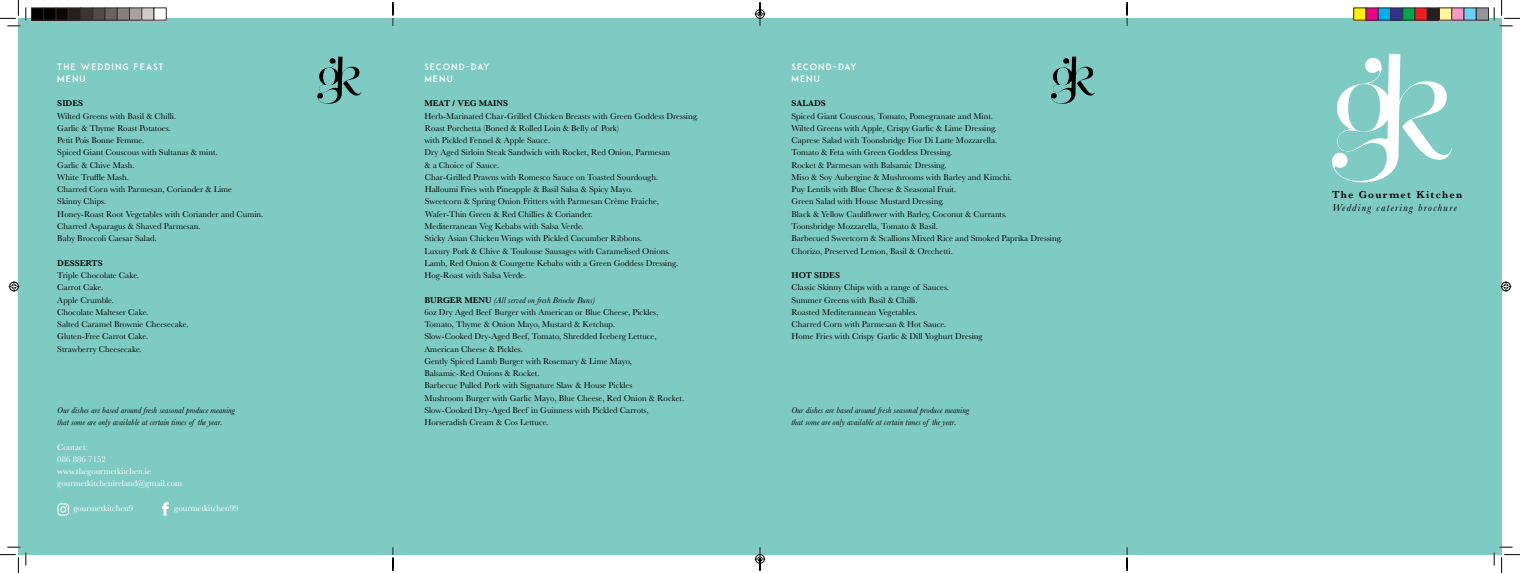
<style>
.page{position:relative;width:1520px;height:573px;background:#fff}
.page>*{position:absolute;margin:0;border:0;box-sizing:border-box;transform-origin:0 0}
.t1{font:italic 10.5px "Baskerville";letter-spacing:.125em;color:#000}
.t2{font:600 10.5px "Baskerville";letter-spacing:.125em;color:#000}
.t3{font:8.75px/12.2px "Baskerville";color:#000}
.t4{font:italic 8.75px/12.2px "Baskerville";color:#000}
.t5{font:8.75px/12.2px "Baskerville";color:#fff}
.t6{font:8.75px/12.2px "ADAM.CGPRO";letter-spacing:.125em;color:#fff}
.t7{font:600 8.75px "Baskerville";color:#000}
.s1{color:#7ecbc3}
.s2{font-weight:600}
.s3{font-style:italic}
</style>
<div class="page">
<div style="left:18px;top:18px;width:1484px;height:536px;background:#7ecbc3"></div>
<svg style="left:1332px;top:54px;width:120px;height:128px"></svg>
<svg style="left:317px;top:57px;width:44px;height:47px"></svg>
<svg style="left:1051px;top:57px;width:44px;height:47px"></svg>
<svg style="left:57px;top:503px;width:12px;height:12px"></svg>
<svg style="left:162px;top:502px;width:7px;height:13px"></svg>
<svg style="left:0;top:0;width:27px;height:27px"></svg>
<svg style="left:0;top:546px;width:27px;height:26px"></svg>
<svg style="left:1494px;top:0;width:26px;height:27px"></svg>
<svg style="left:1494px;top:546px;width:26px;height:26px"></svg>
<svg style="left:9px;top:281px;width:10px;height:10px"></svg>
<svg style="left:1501px;top:281px;width:10px;height:10px"></svg>
<div style="left:32px;top:8px;width:12px;height:12px;background:#000"></div>
<div style="left:31px;top:7px;width:13px;height:14px;border:1px solid #302a28"></div>
<div style="left:44px;top:8px;width:12px;height:12px;background:#000"></div>
<div style="left:43px;top:7px;width:13px;height:14px;border:1px solid #302a28"></div>
<div style="left:56px;top:8px;width:12px;height:12px;background:#0c0806"></div>
<div style="left:56px;top:7px;width:13px;height:14px;border:1px solid #302a28"></div>
<div style="left:68px;top:8px;width:13px;height:12px;background:#251f1c"></div>
<div style="left:68px;top:7px;width:13px;height:14px;border:1px solid #302a28"></div>
<div style="left:81px;top:8px;width:12px;height:12px;background:#3b3532"></div>
<div style="left:80px;top:7px;width:13px;height:14px;border:1px solid #302a28"></div>
<div style="left:93px;top:8px;width:12px;height:12px;background:#524a47"></div>
<div style="left:92px;top:7px;width:13px;height:14px;border:1px solid #302a28"></div>
<div style="left:105px;top:8px;width:12px;height:12px;background:#6b6360"></div>
<div style="left:105px;top:7px;width:13px;height:14px;border:1px solid #302a28"></div>
<div style="left:117px;top:8px;width:13px;height:12px;background:#867f7c"></div>
<div style="left:117px;top:7px;width:13px;height:14px;border:1px solid #302a28"></div>
<div style="left:130px;top:8px;width:12px;height:12px;background:#a7a2a0"></div>
<div style="left:129px;top:7px;width:13px;height:14px;border:1px solid #302a28"></div>
<div style="left:142px;top:8px;width:12px;height:12px;background:#cfcbca"></div>
<div style="left:141px;top:7px;width:13px;height:14px;border:1px solid #302a28"></div>
<div style="left:154px;top:8px;width:12px;height:12px;background:#fff"></div>
<div style="left:154px;top:7px;width:13px;height:14px;border:1px solid #302a28"></div>
<div style="left:1354px;top:8px;width:12px;height:12px;background:#fff101"></div>
<div style="left:1353px;top:7px;width:13px;height:14px;border:1px solid #302a28"></div>
<div style="left:1366px;top:8px;width:12px;height:12px;background:#ed028c"></div>
<div style="left:1378px;top:8px;width:12px;height:12px;background:#00aeef"></div>
<div style="left:1378px;top:7px;width:13px;height:14px;border:1px solid #302a28"></div>
<div style="left:1390px;top:8px;width:13px;height:12px;background:#2e3092"></div>
<div style="left:1390px;top:7px;width:13px;height:14px;border:1px solid #302a28"></div>
<div style="left:1403px;top:8px;width:12px;height:12px;background:#00a54f"></div>
<div style="left:1402px;top:7px;width:13px;height:14px;border:1px solid #302a28"></div>
<div style="left:1415px;top:8px;width:12px;height:12px;background:#ee1d23"></div>
<div style="left:1427px;top:8px;width:12px;height:12px;background:#231f20"></div>
<div style="left:1427px;top:7px;width:13px;height:14px;border:1px solid #302a28"></div>
<div style="left:1439px;top:8px;width:13px;height:12px;background:#fff79a"></div>
<div style="left:1439px;top:7px;width:13px;height:14px;border:1px solid #302a28"></div>
<div style="left:1452px;top:8px;width:12px;height:12px;background:#f499c2"></div>
<div style="left:1451px;top:7px;width:13px;height:14px;border:1px solid #302a28"></div>
<div style="left:1464px;top:8px;width:12px;height:12px;background:#6bcff6"></div>
<div style="left:1476px;top:8px;width:12px;height:12px;background:#939598"></div>
<div style="left:1476px;top:7px;width:13px;height:14px;border:1px solid #302a28"></div>
<svg style="left:392px;top:2px;width:2px;height:24px"></svg>
<svg style="left:392px;top:547px;width:2px;height:23px"></svg>
<svg style="left:755px;top:2px;width:10px;height:24px"></svg>
<svg style="left:755px;top:547px;width:10px;height:23px"></svg>
<svg style="left:1127px;top:2px;width:1px;height:24px"></svg>
<svg style="left:1127px;top:547px;width:1px;height:23px"></svg>
<p class="t6" style="left:57px;top:60px;width:108px">THE WEDDING FEAST<br>MENU</p>
<p class="t7" style="left:57px;top:98px;width:27px">SIDES</p>
<p class="t3" style="left:57px;top:110px;width:208px">Wilted Greens with Basil &amp; Chilli.<br>Garlic &amp; Thyme Roast Potatoes.<br>Petit Pois Bonne Femme.<br>Spiced Giant Couscous with Sultanas &amp; mint.<br>Garlic &amp; Chive Mash.<br>White Truffle Mash.<br>Charred Corn with Parmesan, Coriander &amp; Lime<br>Skinny Chips.<br>Honey-Roast Root Vegetables with Coriander and Cumin.<br>Charred Asparagus &amp; Shaved Parmesan.<br>Baby Broccoli Caesar Salad.</p>
<p class="t7" style="left:57px;top:258px;width:47px">DESSERTS</p>
<p class="t3" style="left:57px;top:269px;width:133px">Triple Chocolate Cake.<br>Carrot Cake.<br>Apple Crumble.<br>Chocolate Malteser Cake.<br>Salted Caramel Brownie Cheesecake.<br>Gluten-Free Carrot Cake.<br>Strawberry Cheesecake.</p>
<p class="t4" style="left:57px;top:404px;width:179px">Our dishes are based around fresh seasonal produce meaning that some are only available at certain times of the year.</p>
<p class="t5" style="left:57px;top:440px;width:126px">Contact:<br>086 886 7152 www.thegourmetkitchen.ie gourmetkitchenireland@gmail.com</p>
<p class="t5" style="left:73px;top:502px;width:61px">gourmetkitchen9</p>
<p class="t5" style="left:174px;top:502px;width:66px">gourmetkitchen99</p>
<p class="t6" style="left:424px;top:60px;width:67px">SECOND-DAY<br>MENU <span class="s1">ENU</span></p>
<p class="t7" style="left:424px;top:98px;width:85px">MEAT / VEG MAINS</p>
<p class="t3" style="left:424px;top:110px;width:275px">Herb-Marinated Char-Grilled Chicken Breasts with Green Goddess Dressing.<br>Roast Porchetta (Boned &amp; Rolled Loin &amp; Belly of Pork)<br>with Pickled Fennel &amp; Apple Sauce.<br>Dry Aged Sirloin Steak Sandwich with Rocket, Red Onion, Parmesan<br>&amp; a Choice of Sauce.<br>Char-Grilled Prawns with Romesco Sauce on Toasted Sourdough.<br>Halloumi Fries with Pineapple &amp; Basil Salsa &amp; Spicy Mayo.<br>Sweetcorn &amp; Spring Onion Fritters with Parmesan Crème Fraiche, Wafer-Thin Green &amp; Red Chillies &amp; Coriander.<br>Mediterranean Veg Kebabs with Salsa Verde.<br>Sticky Asian Chicken Wings with Pickled Cucumber Ribbons.<br>Luxury Pork &amp; Chive &amp; Toulouse Sausages with Caramelised Onions.<br>Lamb, Red Onion &amp; Courgette Kebabs with a Green Goddess Dressing.<br>Hog-Roast with Salsa Verde.</p>
<p class="t3" style="left:424px;top:293px;width:261px"><span class="s2">BURGER MENU</span> <span class="s3">(All served on fresh Brioche Buns)<br></span>6oz Dry Aged Beef Burger with American or Blue Cheese, Pickles, Tomato, Thyme &amp; Onion Mayo, Mustard &amp; Ketchup.<br>Slow-Cooked Dry-Aged Beef, Tomato, Shredded Iceberg Lettuce, American Cheese &amp; Pickles.<br>Gently Spiced Lamb Burger with Rosemary &amp; Lime Mayo,<br>Balsamic-Red Onions &amp; Rocket.<br>Barbecue Pulled Pork with Signature Slaw &amp; House Pickles<br>Mushroom Burger with Garlic Mayo, Blue Cheese, Red Onion &amp; Rocket.<br>Slow-Cooked Dry-Aged Beef in Guinness with Pickled Carrots, Horseradish Cream &amp; Cos Lettuce.</p>
<p class="t6" style="left:791px;top:60px;width:67px">SECOND-DAY<br>MENU</p>
<p class="t7" style="left:791px;top:98px;width:36px">SALADS</p>
<p class="t3" style="left:791px;top:110px;width:272px">Spiced Giant Couscous, Tomato, Pomegranate and Mint.<br>Wilted Greens with Apple, Crispy Garlic &amp; Lime Dressing.<br>Caprese Salad with Toonsbridge Fior Di Latte Mozzarella.<br>Tomato &amp; Feta with Green Goddess Dressing.<br>Rocket &amp; Parmesan with Balsamic Dressing.<br>Miso &amp; Soy Aubergine &amp; Mushrooms with Barley and Kimchi.<br>Puy Lentils with Blue Cheese &amp; Seasonal Fruit.<br>Green Salad with House Mustard Dressing.<br>Black &amp; Yellow Cauliflower with Barley, Coconut &amp; Currants.<br>Toonsbridge Mozzarella, Tomato &amp; Basil.<br>Barbecued Sweetcorn &amp; Scallions Mixed Rice and Smoked Paprika Dressing.<br>Chorizo, Preserved Lemon, Basil &amp; Orcchetti.</p>
<p class="t7" style="left:791px;top:270px;width:50px">HOT SIDES</p>
<p class="t3" style="left:791px;top:281px;width:193px">Classic Skinny Chips with a range of Sauces.<br>Summer Greens with Basil &amp; Chilli.<br>Roasted Mediterannean Vegetables.<br>Charred Corn with Parmesan &amp; Hot Sauce.<br>Home Fries with Crispy Garlic &amp; Dill Yoghurt Dresing</p>
<p class="t4" style="left:791px;top:404px;width:179px">Our dishes are based around fresh seasonal produce meaning that some are only available at certain times of the year.</p>
<p class="t2" style="left:1332px;top:189px;width:132px">The Gourmet Kitchen</p>
<p class="t1" style="left:1332px;top:201px;width:126px">Wedding catering brochure</p>
</div>
